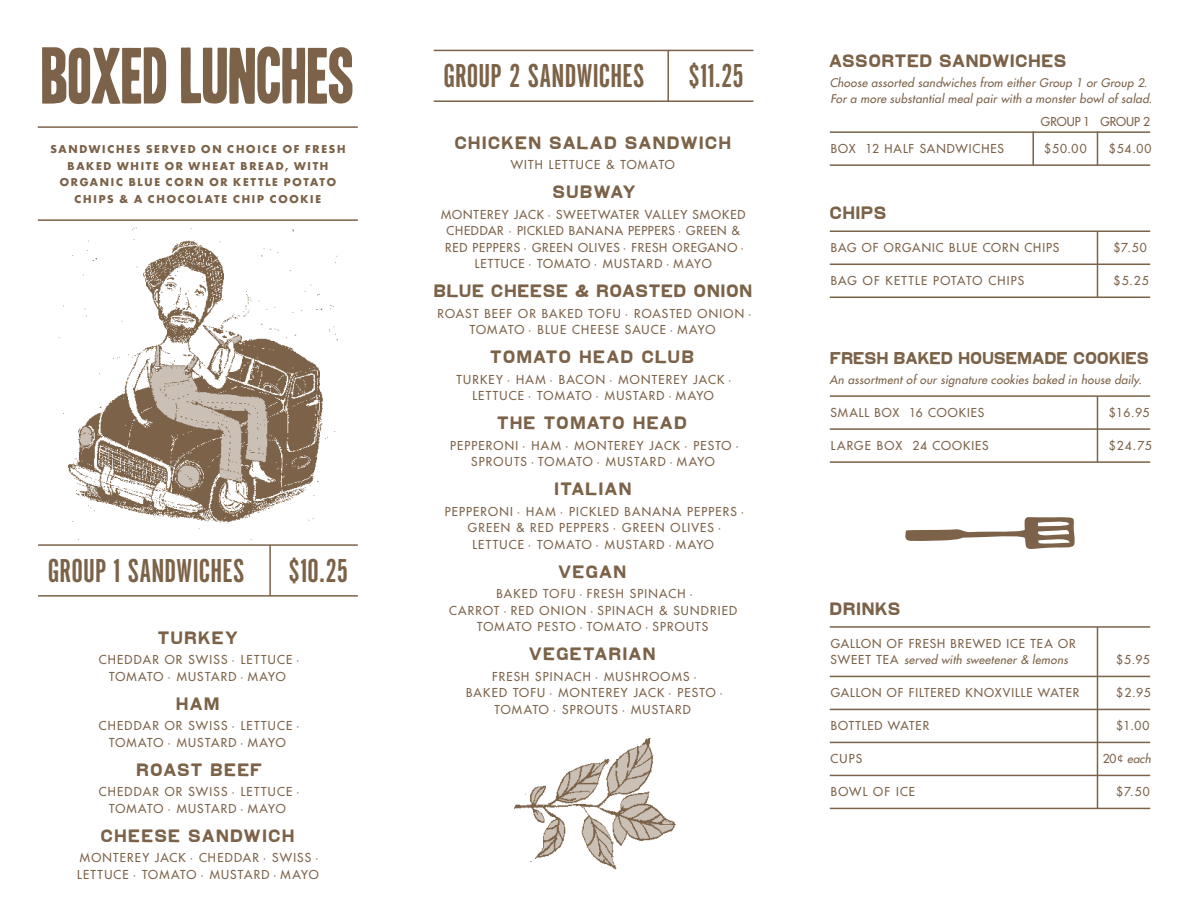
<style>
.page{position:relative;width:1188px;height:918px;background:#fff}
.page>*{position:absolute;margin:0;border:0;box-sizing:border-box;transform-origin:0 0}
.t1{font:68.4px "Toronto Gothic";letter-spacing:-.005em;color:#7b6248}
.t2{font:34.5px "Alternate Gothic No 1";letter-spacing:.01em;color:#7b6248}
.t3{font:15.75px "Landry Gothic";letter-spacing:.015em;color:#7b6248}
.t4{font:15.75px "Landry Gothic";letter-spacing:-.015em;color:#7b6248}
.t5{font:15.75px "Landry Gothic";letter-spacing:-.025em;color:#7b6248}
.t6{font:15px "Landry Gothic";letter-spacing:-.055em;color:#7b6248}
.t7{font:12px/16.5px "Futura";letter-spacing:.09em;color:#7b6248;text-align:center}
.t8{font:12px/16.5px "Futura";letter-spacing:.065em;color:#7b6248;text-align:center}
.t9{font:12px "Futura";letter-spacing:.005em;color:#7b6248}
.t10{font:italic 11.7px/16.5px "Futura";letter-spacing:.025em;color:#7b6248}
.t11{font:700 10.5px/16.5px "Futura";letter-spacing:.17em;color:#7b6248;text-align:center}
.s1{font-style:normal;font-size:12px}
</style>
<div class="page">
<img style="left:514px;top:738px;width:162px;height:132px">
<img style="left:58px;top:228px;width:279px;height:312px">
<hr style="left:1097px;top:131px;width:1px;height:34px;background:#7b6248">
<hr style="left:1097px;top:627px;width:1px;height:181px;background:#7b6248">
<hr style="left:1032px;top:131px;width:2px;height:34px;background:#7b6248">
<hr style="left:830px;top:164px;width:320px;height:2px;background:#7b6248">
<hr style="left:830px;top:131px;width:320px;height:2px;background:#7b6248">
<hr style="left:1097px;top:231px;width:1px;height:66px;background:#7b6248">
<hr style="left:830px;top:264px;width:320px;height:1px;background:#7b6248">
<hr style="left:830px;top:297px;width:320px;height:1px;background:#7b6248">
<hr style="left:830px;top:231px;width:320px;height:1px;background:#7b6248">
<hr style="left:1097px;top:396px;width:1px;height:66px;background:#7b6248">
<hr style="left:830px;top:428px;width:320px;height:2px;background:#7b6248">
<hr style="left:830px;top:461px;width:320px;height:2px;background:#7b6248">
<hr style="left:830px;top:395px;width:320px;height:2px;background:#7b6248">
<hr style="left:830px;top:676px;width:320px;height:1px;background:#7b6248">
<hr style="left:830px;top:709px;width:320px;height:1px;background:#7b6248">
<hr style="left:830px;top:742px;width:320px;height:1px;background:#7b6248">
<hr style="left:830px;top:775px;width:320px;height:1px;background:#7b6248">
<hr style="left:830px;top:808px;width:320px;height:1px;background:#7b6248">
<hr style="left:830px;top:626px;width:320px;height:2px;background:#7b6248">
<hr style="left:38px;top:126px;width:320px;height:2px;background:#7b6248">
<hr style="left:38px;top:219px;width:320px;height:2px;background:#7b6248">
<svg style="left:905px;top:517px;width:170px;height:32px"></svg>
<hr style="left:38px;top:595px;width:320px;height:2px;background:#7b6248">
<hr style="left:38px;top:544px;width:320px;height:2px;background:#7b6248">
<hr style="left:269px;top:545px;width:2px;height:51px;background:#7b6248">
<hr style="left:434px;top:100px;width:319px;height:2px;background:#7b6248">
<hr style="left:434px;top:50px;width:319px;height:1px;background:#7b6248">
<hr style="left:667px;top:50px;width:2px;height:51px;background:#7b6248">
<h1 class="t1" style="left:42px;top:30px;width:315px">BOXED LUNCHES</h1>
<p class="t11" style="left:50px;top:141px;width:297px">SANDWICHES SERVED ON CHOICE OF FRESH BAKED WHITE OR WHEAT BREAD, WITH ORGANIC BLUE CORN OR KETTLE POTATO CHIPS &amp; A CHOCOLATE CHIP COOKIE</p>
<h2 class="t2" style="left:48px;top:547px;width:198px">GROUP 1 SANDWICHES</h2>
<h2 class="t2" style="left:289px;top:547px;width:61px">$10.25</h2>
<h3 class="t3" style="left:158px;top:626px;width:83px">TURKEY</h3>
<p class="t7" style="left:99px;top:652px;width:202px">CHEDDAR OR SWISS ∙ LETTUCE ∙<br>TOMATO ∙ MUSTARD ∙ MAYO</p>
<h3 class="t3" style="left:176px;top:692px;width:46px">HAM</h3>
<p class="t7" style="left:99px;top:718px;width:202px">CHEDDAR OR SWISS ∙ LETTUCE ∙<br>TOMATO ∙ MUSTARD ∙ MAYO</p>
<h3 class="t3" style="left:137px;top:758px;width:128px">ROAST BEEF</h3>
<p class="t7" style="left:99px;top:784px;width:202px">CHEDDAR OR SWISS ∙ LETTUCE ∙<br>TOMATO ∙ MUSTARD ∙ MAYO</p>
<h3 class="t3" style="left:101px;top:824px;width:196px">CHEESE SANDWICH</h3>
<p class="t7" style="left:77px;top:850px;width:243px;text-align:left">MONTEREY JACK ∙ CHEDDAR ∙ SWISS ∙<br>LETTUCE ∙ TOMATO ∙ MUSTARD ∙ MAYO</p>
<h2 class="t2" style="left:444px;top:53px;width:202px">GROUP 2 SANDWICHES</h2>
<h2 class="t2" style="left:689px;top:53px;width:57px">$11.25</h2>
<h3 class="t3" style="left:455px;top:131px;width:279px">CHICKEN SALAD SANDWICH</h3>
<p class="t7" style="left:511px;top:157px;width:166px">WITH LETTUCE &amp; TOMATO</p>
<h3 class="t3" style="left:553px;top:181px;width:86px">SUBWAY</h3>
<p class="t8" style="left:441px;top:206px;width:306px">MONTEREY JACK ∙ SWEETWATER VALLEY SMOKED CHEDDAR ∙ PICKLED BANANA PEPPERS ∙ GREEN &amp; RED PEPPERS ∙ GREEN OLIVES ∙ FRESH OREGANO ∙ LETTUCE ∙ TOMATO ∙ MUSTARD ∙ MAYO</p>
<h3 class="t4" style="left:434px;top:280px;width:321px">BLUE CHEESE &amp; ROASTED ONION</h3>
<p class="t7" style="left:437px;top:305px;width:316px">ROAST BEEF OR BAKED TOFU ∙ ROASTED ONION ∙<br>TOMATO ∙ BLUE CHEESE SAUCE ∙ MAYO</p>
<h3 class="t3" style="left:490px;top:346px;width:206px">TOMATO HEAD CLUB</h3>
<p class="t7" style="left:456px;top:371px;width:277px">TURKEY ∙ HAM ∙ BACON ∙ MONTEREY JACK ∙<br>LETTUCE ∙ TOMATO ∙ MUSTARD ∙ MAYO</p>
<h3 class="t3" style="left:497px;top:412px;width:192px">THE TOMATO HEAD</h3>
<p class="t7" style="left:450px;top:437px;width:290px">PEPPERONI ∙ HAM ∙ MONTEREY JACK ∙ PESTO ∙<br>SPROUTS ∙ TOMATO ∙ MUSTARD ∙ MAYO</p>
<h3 class="t3" style="left:555px;top:478px;width:79px">ITALIAN</h3>
<p class="t7" style="left:445px;top:503px;width:301px">PEPPERONI ∙ HAM ∙ PICKLED BANANA PEPPERS ∙<br>GREEN &amp; RED PEPPERS ∙ GREEN OLIVES ∙<br>LETTUCE ∙ TOMATO ∙ MUSTARD ∙ MAYO</p>
<h3 class="t3" style="left:559px;top:560px;width:70px">VEGAN</h3>
<p class="t7" style="left:449px;top:586px;width:290px">BAKED TOFU ∙ FRESH SPINACH ∙<br>CARROT ∙ RED ONION ∙ SPINACH &amp; SUNDRIED<br>TOMATO PESTO ∙ TOMATO ∙ SPROUTS</p>
<h3 class="t3" style="left:529px;top:643px;width:129px">VEGETARIAN</h3>
<p class="t7" style="left:466px;top:668px;width:258px">FRESH SPINACH ∙ MUSHROOMS ∙<br>BAKED TOFU ∙ MONTEREY JACK ∙ PESTO ∙<br>TOMATO ∙ SPROUTS ∙ MUSTARD</p>
<h3 class="t5" style="left:829px;top:49px;width:240px">ASSORTED SANDWICHES</h3>
<p class="t10" style="left:830px;top:74px;width:324px">Choose assorted sandwiches from either Group 1 or Group 2.<br>For a more substantial meal pair with a monster bowl of salad.</p>
<p class="t9" style="left:1041px;top:114px;width:111px">GROUP 1 GROUP 2</p>
<p class="t7" style="left:831px;top:141px;width:175px">BOX 12 HALF SANDWICHES</p>
<p class="t7" style="left:1044px;top:141px;width:44px">$50.00</p>
<p class="t7" style="left:1109px;top:141px;width:44px">$54.00</p>
<h3 class="t3" style="left:830px;top:202px;width:59px">CHIPS</h3>
<p class="t7" style="left:831px;top:240px;width:230px">BAG OF ORGANIC BLUE CORN CHIPS</p>
<p class="t7" style="left:1113px;top:240px;width:35px">$7.50</p>
<p class="t7" style="left:831px;top:273px;width:195px">BAG OF KETTLE POTATO CHIPS</p>
<p class="t7" style="left:1113px;top:273px;width:37px">$5.25</p>
<p class="t6" style="left:831px;top:347px;width:321px">FRESH BAKED HOUSEMADE COOKIES</p>
<p class="t10" style="left:830px;top:372px;width:314px">An assortment of our signature cookies baked in house daily.</p>
<p class="t7" style="left:831px;top:405px;width:155px">SMALL BOX 16 COOKIES</p>
<p class="t7" style="left:1109px;top:405px;width:42px">$16.95</p>
<p class="t7" style="left:831px;top:438px;width:159px">LARGE BOX 24 COOKIES</p>
<p class="t7" style="left:1109px;top:438px;width:44px">$24.75</p>
<h3 class="t3" style="left:830px;top:597px;width:73px">DRINKS</h3>
<p class="t7" style="left:831px;top:635px;width:246px">GALLON OF FRESH BREWED ICE TEA OR</p>
<p class="t10" style="left:831px;top:652px;width:239px"><span class="s1">SWEET TEA</span> served with sweetener &amp; lemons</p>
<p class="t7" style="left:1116px;top:652px;width:35px">$5.95</p>
<p class="t7" style="left:831px;top:685px;width:250px">GALLON OF FILTERED KNOXVILLE WATER</p>
<p class="t7" style="left:1116px;top:685px;width:36px">$2.95</p>
<p class="t7" style="left:831px;top:718px;width:100px">BOTTLED WATER</p>
<p class="t7" style="left:1116px;top:718px;width:35px">$1.00</p>
<p class="t7" style="left:831px;top:751px;width:33px">CUPS</p>
<p class="t10" style="left:1103px;top:751px;width:50px"><span class="s1">20¢</span> each</p>
<p class="t7" style="left:831px;top:784px;width:86px">BOWL OF ICE</p>
<p class="t7" style="left:1116px;top:784px;width:35px">$7.50</p>
</div>
